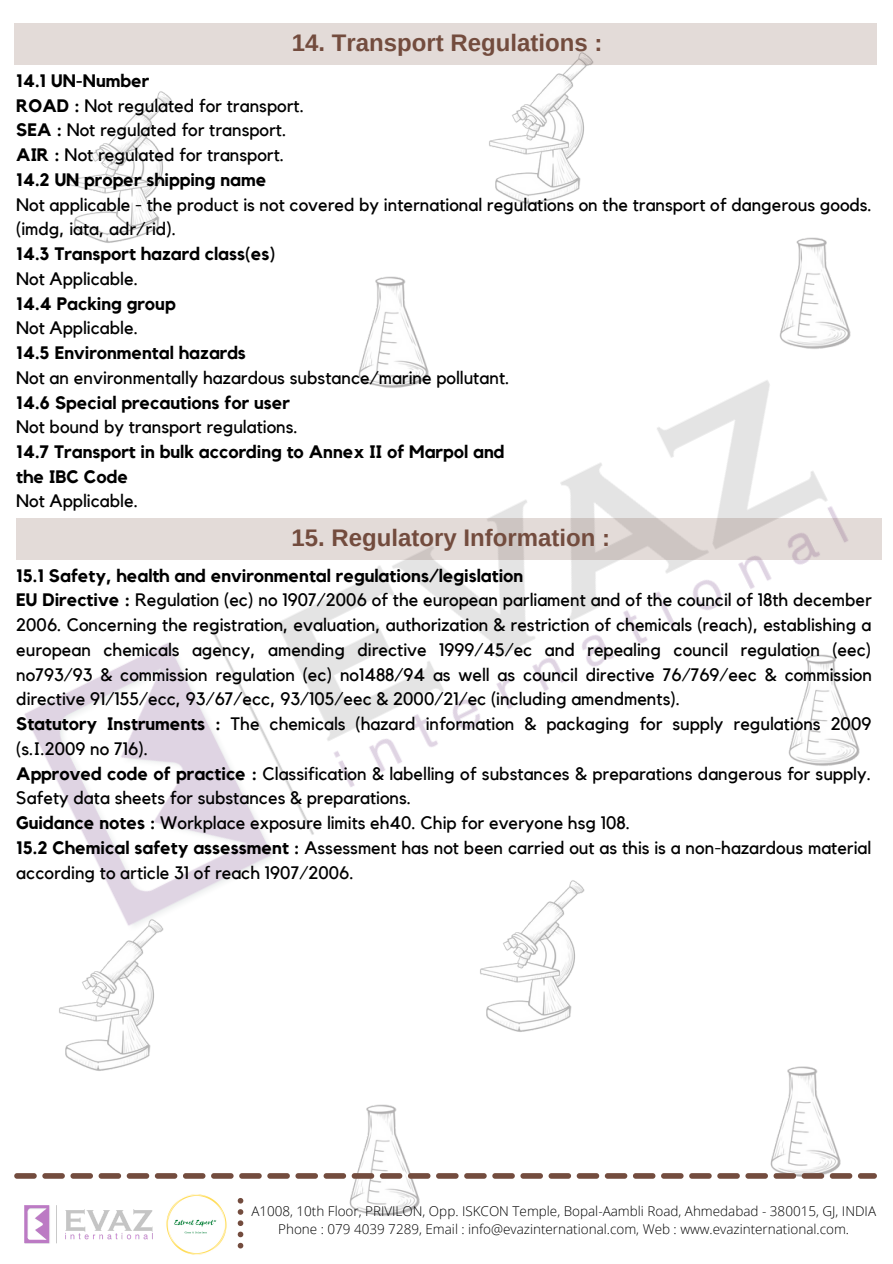
<style>
.page{position:relative;width:893px;height:1264px;background:#fff}
.page>*{position:absolute;margin:0;border:0;box-sizing:border-box;transform-origin:0 0}
.t1{font:700 24px "Arimo";color:#734c3e}
.t2{font:18px/24.8px "Kollektif";color:#000}
.t3{font:700 18px "Kollektif";color:#000}
.t4{font:300 13.5px "Open Sans";color:#000}
.s1{font-weight:700}
</style>
<div class="page">
<img style="left:16px;top:380px;width:866px;height:524px">
<img style="left:779px;top:237px;width:72px;height:112px">
<img style="left:464px;top:64px;width:145px;height:140px">
<img style="left:335px;top:276px;width:111px;height:129px">
<img style="left:43px;top:64px;width:145px;height:179px">
<img style="left:765px;top:626px;width:112px;height:157px">
<img style="left:747px;top:1066px;width:105px;height:113px">
<img style="left:455px;top:851px;width:145px;height:181px">
<img style="left:326px;top:1104px;width:104px;height:112px">
<img style="left:34px;top:890px;width:145px;height:181px">
<img style="left:24px;top:1205px;width:129px;height:37px">
<svg style="left:238px;top:1198px;width:5px;height:50px"></svg>
<svg style="left:14px;top:1173px;width:862px;height:5px"></svg>
<img style="left:166px;top:1194px;width:61px;height:60px">
<div style="left:14px;top:23px;width:862px;height:41px;background:#e3dbd8"></div>
<svg style="left:16px;top:518px;width:865px;height:41px;fill:#e3dbd8"></svg>
<p class="t1" style="left:292px;top:29px;width:312px">14. Transport Regulations :</p>
<p class="t3" style="left:16px;top:72px;width:134px">14.1 UN-Number</p>
<p class="t2" style="left:16px;top:94px;width:289px"><span class="s1">ROAD :</span> Not regulated for transport.</p>
<p class="t2" style="left:16px;top:118px;width:271px"><span class="s1">SEA :</span> Not regulated for transport.</p>
<p class="t2" style="left:16px;top:143px;width:269px"><span class="s1">AIR :</span> Not regulated for transport.</p>
<p class="t3" style="left:16px;top:171px;width:251px">14.2 UN proper shipping name</p>
<p class="t2" style="left:16px;top:193px;width:857px">Not applicable - the product is not covered by international regulations on the transport of dangerous goods. (imdg, iata, adr/rid).</p>
<p class="t3" style="left:16px;top:245px;width:260px">14.3 Transport hazard class(es)</p>
<p class="t2" style="left:16px;top:267px;width:123px">Not Applicable.</p>
<p class="t3" style="left:16px;top:295px;width:161px">14.4 Packing group</p>
<p class="t2" style="left:16px;top:316px;width:123px">Not Applicable.</p>
<p class="t3" style="left:16px;top:344px;width:231px">14.5 Environmental hazards</p>
<p class="t2" style="left:16px;top:366px;width:494px">Not an environmentally hazardous substance/marine pollutant.</p>
<p class="t3" style="left:16px;top:394px;width:275px">14.6 Special precautions for user</p>
<p class="t2" style="left:16px;top:415px;width:283px">Not bound by transport regulations.</p>
<p class="t3" style="left:16px;top:443px;width:489px">14.7 Transport in bulk according to Annex II of Marpol and</p>
<p class="t3" style="left:16px;top:468px;width:113px">the IBC Code</p>
<p class="t2" style="left:16px;top:489px;width:123px">Not Applicable.</p>
<p class="t1" style="left:291px;top:524px;width:320px">15. Regulatory Information :</p>
<p class="t3" style="left:16px;top:567px;width:508px">15.1 Safety, health and environmental regulations/legislation</p>
<p class="t2" style="left:16px;top:588px;width:857px;text-align:justify"><span class="s1">EU Directive :</span> Regulation (ec) no 1907/2006 of the european parliament and of the council of 18th december 2006. Concerning the registration, evaluation, authorization &amp; restriction of chemicals (reach), establishing a european chemicals agency, amending directive 1999/45/ec and repealing council regulation (eec) no793/93 &amp; commission regulation (ec) no1488/94 as well as council directive 76/769/eec &amp; commission directive 91/155/ecc, 93/67/ecc, 93/105/eec &amp; 2000/21/ec (including amendments).</p>
<p class="t2" style="left:16px;top:712px;width:856px"><span class="s1">Statutory Instruments :</span> The chemicals (hazard information &amp; packaging for supply regulations 2009 (s.I.2009 no 716).</p>
<p class="t2" style="left:16px;top:761px;width:856px"><span class="s1">Approved code of practice :</span> Classification &amp; labelling of substances &amp; preparations dangerous for supply.<br>Safety data sheets for substances &amp; preparations.</p>
<p class="t2" style="left:16px;top:811px;width:615px"><span class="s1">Guidance notes :</span> Workplace exposure limits eh40. Chip for everyone hsg 108.</p>
<p class="t2" style="left:16px;top:836px;width:856px"><span class="s1">15.2 Chemical safety assessment :</span> Assessment has not been carried out as this is a non-hazardous material according to article 31 of reach 1907/2006.</p>
<p class="t4" style="left:251px;top:1201px;width:626px">A1008, 10th Floor, PRIVILON, Opp. ISKCON Temple, Bopal-Aambli Road, Ahmedabad - 380015, GJ, INDIA</p>
<p class="t4" style="left:278px;top:1219px;width:572px">Phone : 079 4039 7289, Email : info@evazinternational.com, Web : www.evazinternational.com.</p>
</div>
